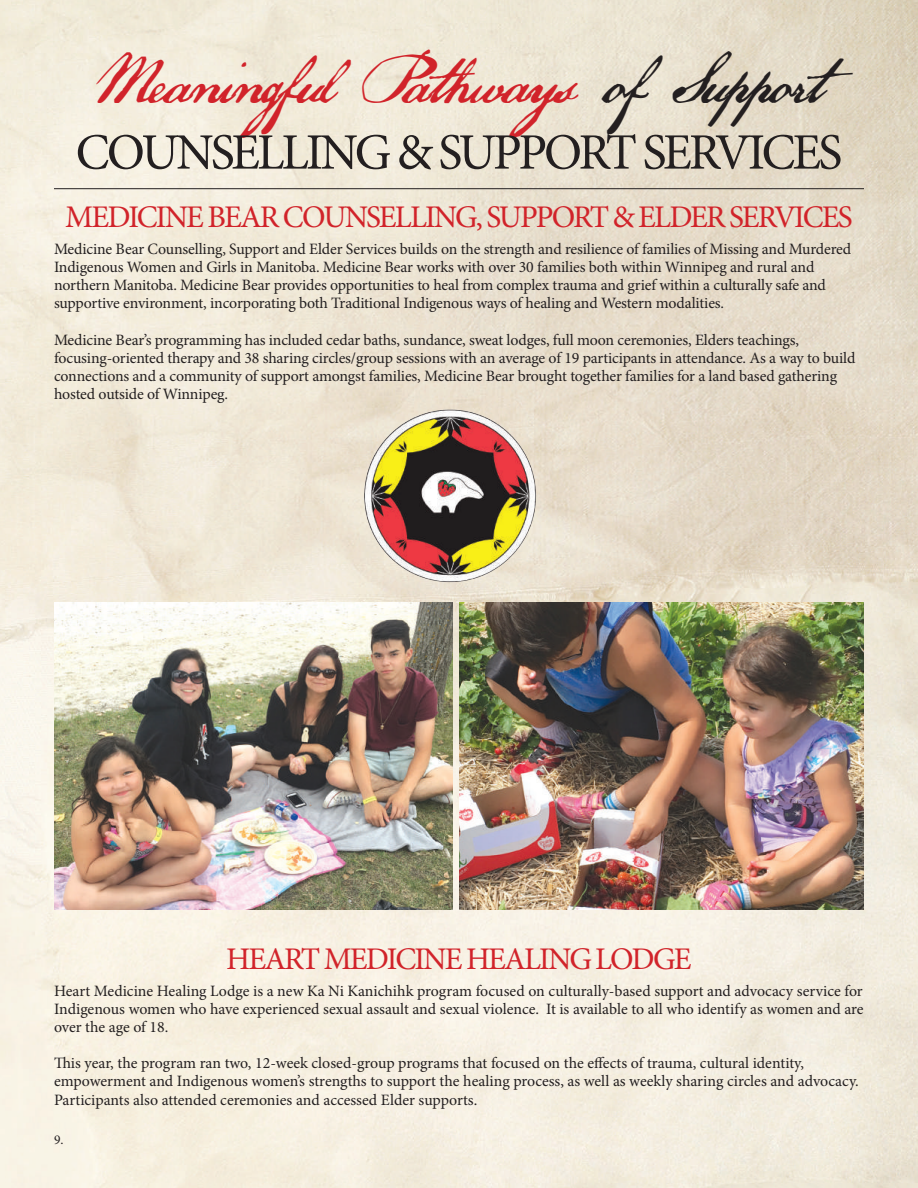
<style>
.page{position:relative;width:918px;height:1188px;background:#fff}
.page>*{position:absolute;margin:0;border:0;box-sizing:border-box;transform-origin:0 0}
.t1{font:51px "Minion Pro";letter-spacing:-.06em;color:#231f20}
.t2{font:39px "US Declaration";letter-spacing:-.04em;color:#d1232a}
.t3{font:31.5px "Minion Pro";letter-spacing:-.06em;color:#d1232a}
.t4{font:15.9px/18.1px "Minion Pro";letter-spacing:-.01em;color:#231f20}
.t5{font:13.5px "Minion Pro";color:#231f20}
.s1{color:#231f20}
</style>
<div class="page">
<img style="left:0;top:0;width:918px;height:1188px">
<hr style="left:54px;top:188px;width:810px;height:1px;background:#231f20">
<img style="left:347px;top:404px;width:211px;height:183px">
<img style="left:54px;top:603px;width:399px;height:307px">
<img style="left:459px;top:603px;width:405px;height:307px">
<h2 class="t2" style="left:97px;top:67px;width:758px">Meaningful Pathways <span class="s1">ofSupport</span></h2>
<h1 class="t1" style="left:76px;top:118px;width:768px">COUNSELLING &amp; SUPPORT SERVICES</h1>
<h3 class="t3" style="left:65px;top:196px;width:789px">MEDICINE BEAR COUNSELLING, SUPPORT &amp; ELDER SERVICES</h3>
<p class="t4" style="left:54px;top:240px;width:799px">Medicine Bear Counselling, Support and Elder Services builds on the strength and resilience of families of Missing and Murdered Indigenous Women and Girls in Manitoba. Medicine Bear works with over 30 families both within Winnipeg and rural and northern Manitoba. Medicine Bear provides opportunities to heal from complex trauma and grief within a culturally safe and supportive environment, incorporating both Traditional Indigenous ways of healing and Western modalities.</p>
<p class="t4" style="left:54px;top:331px;width:803px">Medicine Bear’s programming has included cedar baths, sundance, sweat lodges, full moon ceremonies, Elders teachings, focusing-oriented therapy and 38 sharing circles/group sessions with an average of 19 participants in attendance. As a way to build connections and a community of support amongst families, Medicine Bear brought together families for a land based gathering hosted outside of Winnipeg.</p>
<h3 class="t3" style="left:226px;top:938px;width:467px">HEART MEDICINE HEALING LODGE</h3>
<p class="t4" style="left:54px;top:982px;width:811px;text-align:justify">Heart Medicine Healing Lodge is a new Ka Ni Kanichihk program focused on culturally-based support and advocacy service for Indigenous women who have experienced sexual assault and sexual violence. It is available to all who identify as women and are over the age of 18.</p>
<p class="t4" style="left:54px;top:1054px;width:806px">This year, the program ran two, 12-week closed-group programs that focused on the effects of trauma, cultural identity, empowerment and Indigenous women’s strengths to support the healing process, as well as weekly sharing circles and advocacy.<br>Participants also attended ceremonies and accessed Elder supports.</p>
<p class="t5" style="left:54px;top:1130px;width:11px">9.</p>
</div>
